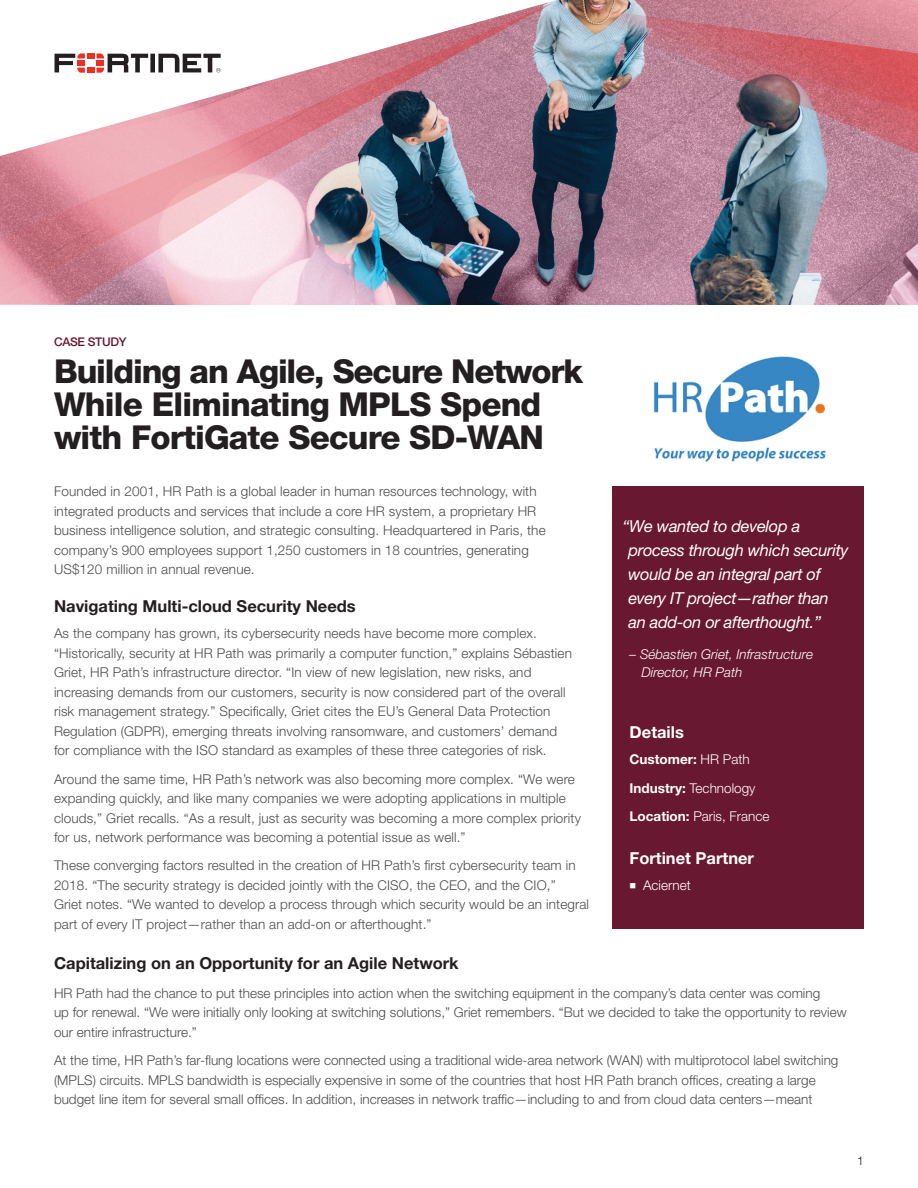
<style>
.page{position:relative;width:918px;height:1188px;background:#fff}
.page>*{position:absolute;margin:0;border:0;box-sizing:border-box;transform-origin:0 0}
.t1{font:800 33px/33px "Helvetica Neue LT Pro";letter-spacing:-.025em;color:#231f20}
.t2{font:italic 16.5px/24px "Helvetica Neue LT Pro";letter-spacing:-.02em;color:#fff}
.t3{font:700 16.5px "Helvetica Neue LT Pro";color:#231f20}
.t4{font:700 16.5px "Helvetica Neue LT Pro";color:#fff}
.t5{font:300 13.5px/19.5px "Helvetica Neue LT Pro";letter-spacing:.01em;color:#4b4c4d}
.t6{font:300 13.5px/28.3px "Helvetica Neue LT Pro";color:#fff}
.t7{font:italic 300 13.5px/18px "Helvetica Neue LT Pro";color:#fff}
.t8{font:500 12px "Helvetica Neue LT Pro";letter-spacing:-.025em;color:#691831}
.t9{font:300 12px "Helvetica Neue LT Pro";color:#231f20}
.s1{font-weight:700}
</style>
<div class="page">
<img style="left:553px;top:159px;width:365px;height:146px">
<svg style="left:605px;top:0;width:313px;height:3px"></svg>
<img style="left:605px;top:3px;width:313px;height:156px">
<img style="left:0;top:160px;width:553px;height:144px">
<svg style="left:0;top:0;width:605px;height:160px"></svg>
<svg style="left:55px;top:53px;width:166px;height:20px"></svg>
<div style="left:612px;top:486px;width:252px;height:443px;background:#691831"></div>
<img style="left:653px;top:356px;width:173px;height:106px">
<p class="t8" style="left:54px;top:335px;width:74px">CASE STUDY</p>
<h1 class="t1" style="left:54px;top:354px;width:531px">Building an Agile, Secure Network<br>While Eliminating MPLS Spend with FortiGate Secure SD-WAN</h1>
<p class="t5" style="left:54px;top:481px;width:493px">Founded in 2001, HR Path is a global leader in human resources technology, with integrated products and services that include a core HR system, a proprietary HR business intelligence solution, and strategic consulting. Headquartered in Paris, the company’s 900 employees support 1,250 customers in 18 countries, generating US$120 million in annual revenue.</p>
<p class="t3" style="left:54px;top:596px;width:303px">Navigating Multi-cloud Security Needs</p>
<p class="t5" style="left:54px;top:623px;width:519px">As the company has grown, its cybersecurity needs have become more complex. “Historically, security at HR Path was primarily a computer function,” explains Sébastien Griet, HR Path’s infrastructure director. “In view of new legislation, new risks, and increasing demands from our customers, security is now considered part of the overall risk management strategy.” Specifically, Griet cites the EU’s General Data Protection Regulation (GDPR), emerging threats involving ransomware, and customers’ demand for compliance with the ISO standard as examples of these three categories of risk.</p>
<p class="t5" style="left:54px;top:769px;width:529px">Around the same time, HR Path’s network was also becoming more complex. “We were expanding quickly, and like many companies we were adopting applications in multiple clouds,” Griet recalls. “As a result, just as security was becoming a more complex priority for us, network performance was becoming a potential issue as well.”</p>
<p class="t5" style="left:54px;top:855px;width:537px">These converging factors resulted in the creation of HR Path’s first cybersecurity team in 2018. “The security strategy is decided jointly with the CISO, the CEO, and the CIO,”<br>Griet notes. “We wanted to develop a process through which security would be an integral part of every IT project—rather than an add-on or afterthought.”</p>
<p class="t3" style="left:54px;top:953px;width:406px">Capitalizing on an Opportunity for an Agile Network</p>
<p class="t5" style="left:54px;top:983px;width:794px">HR Path had the chance to put these principles into action when the switching equipment in the company’s data center was coming<br>up for renewal. “We were initially only looking at switching solutions,” Griet remembers. “But we decided to take the opportunity to review our entire infrastructure.”</p>
<p class="t5" style="left:54px;top:1050px;width:786px">At the time, HR Path’s far-flung locations were connected using a traditional wide-area network (WAN) with multiprotocol label switching (MPLS) circuits. MPLS bandwidth is especially expensive in some of the countries that host HR Path branch offices, creating a large budget line item for several small offices. In addition, increases in network traffic—including to and from cloud data centers—meant</p>
<p class="t2" style="left:628px;top:514px;width:222px;text-indent:-6px">“We wanted to develop a process through which security would be an integral part of every IT project—rather than an add-on or afterthought.”</p>
<p class="t7" style="left:642px;top:645px;width:173px;text-indent:-12px">– Sébastien Griet, Infrastructure<br>Director, HR Path</p>
<p class="t4" style="left:630px;top:722px;width:56px">Details</p>
<p class="t6" style="left:630px;top:745px;width:141px"><span class="s1">Customer:</span> HR Path<br><span class="s1">Industry:</span> Technology<br><span class="s1">Location:</span> Paris, France</p>
<p class="t4" style="left:630px;top:848px;width:126px">Fortinet Partner</p>
<p class="t6" style="left:630px;top:871px;width:63px">■ Aciernet</p>
<p class="t9" style="left:857px;top:1154px;width:8px">1</p>
</div>
